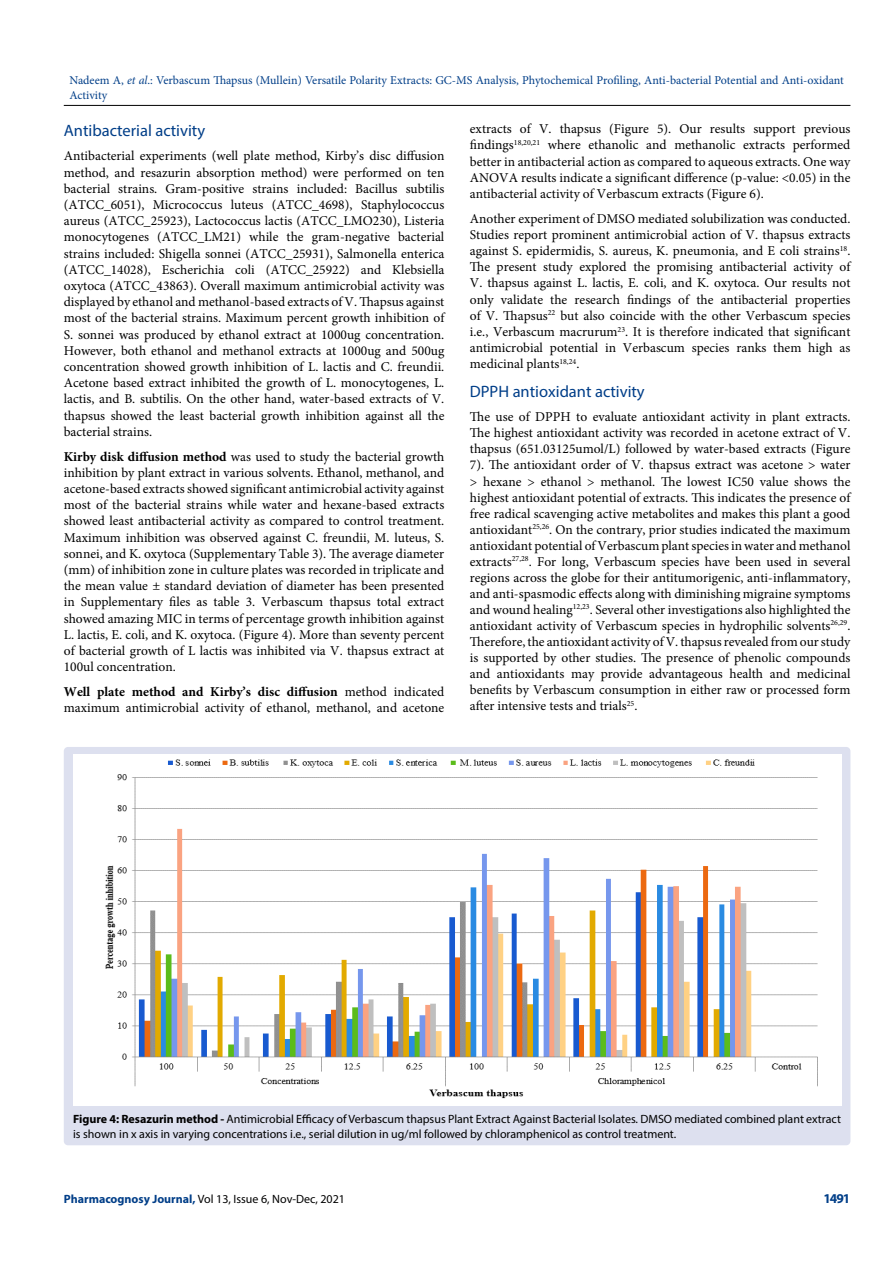
<style>
.page{position:relative;width:893px;height:1263px;background:#fff}
.page>*{position:absolute;margin:0;border:0;box-sizing:border-box;transform-origin:0 0}
.t1{font:16.5px "Myriad Pro";color:#003e88}
.t2{font:13.5px/16.2px "Minion Pro";color:#000;text-align:justify}
.t3{font:700 13.5px "Myriad Pro";color:#003e88}
.t4{font:12px/14.4px "Myriad Pro";color:#000}
.t5{font:12px/14.4px "Minion Pro";color:#003e88}
.s1{font-style:italic}
.s2{font-weight:700}
.s3{font-weight:700;color:#003e88}
</style>
<div class="page">
<hr style="left:64px;top:105px;width:786px;height:1px;background:#000">
<div style="left:64px;top:747px;width:786px;height:398px;background:#dde0ef;border-radius:4px"></div>
<img style="left:73px;top:754px;width:768px;height:352px">
<p class="t5" style="left:69px;top:73px;width:776px">Nadeem A, <span class="s1">et al</span>.: Verbascum Thapsus (Mullein) Versatile Polarity Extracts: GC-MS Analysis, Phytochemical Profiling, Anti-bacterial Potential and Anti-oxidant<br>Activity</p>
<p class="t1" style="left:64px;top:120px;width:143px">Antibacterial activity</p>
<p class="t2" style="left:64px;top:148px;width:382px">Antibacterial experiments (well plate method, Kirby’s disc diffusion method, and resazurin absorption method) were performed on ten bacterial strains. Gram-positive strains included: Bacillus subtilis (ATCC_6051), Micrococcus luteus (ATCC_4698), Staphylococcus aureus (ATCC_25923), Lactococcus lactis (ATCC_LMO230), Listeria monocytogenes (ATCC_LM21) while the gram-negative bacterial strains included: Shigella sonnei (ATCC_25931), Salmonella enterica (ATCC_14028), Escherichia coli (ATCC_25922) and Klebsiella oxytoca (ATCC_43863). Overall maximum antimicrobial activity was displayed by ethanol and methanol-based extracts of V. Thapsus against most of the bacterial strains. Maximum percent growth inhibition of S. sonnei was produced by ethanol extract at 1000ug concentration.<br>However, both ethanol and methanol extracts at 1000ug and 500ug concentration showed growth inhibition of L. lactis and C. freundii.<br>Acetone based extract inhibited the growth of L. monocytogenes, L. lactis, and B. subtilis. On the other hand, water-based extracts of V. thapsus showed the least bacterial growth inhibition against all the bacterial strains.</p>
<p class="t2" style="left:64px;top:448px;width:382px"><span class="s2">Kirby disk diffusion method</span> was used to study the bacterial growth inhibition by plant extract in various solvents. Ethanol, methanol, and acetone-based extracts showed significant antimicrobial activity against most of the bacterial strains while water and hexane-based extracts showed least antibacterial activity as compared to control treatment.<br>Maximum inhibition was observed against C. freundii, M. luteus, S. sonnei, and K. oxytoca (Supplementary Table 3). The average diameter (mm) of inhibition zone in culture plates was recorded in triplicate and the mean value ± standard deviation of diameter has been presented in Supplementary files as table 3. Verbascum thapsus total extract showed amazing MIC in terms of percentage growth inhibition against L. lactis, E. coli, and K. oxytoca. (Figure 4). More than seventy percent of bacterial growth of L lactis was inhibited via V. thapsus extract at 100ul concentration.</p>
<p class="t2" style="left:64px;top:683px;width:382px"><span class="s2">Well plate method and Kirby’s disc diffusion</span> method indicated maximum antimicrobial activity of ethanol, methanol, and acetone</p>
<p class="t2" style="left:470px;top:121px;width:382px">extracts of V. thapsus (Figure 5). Our results support previous findings<sup>18,20,21</sup> where ethanolic and methanolic extracts performed better in antibacterial action as compared to aqueous extracts. One way ANOVA results indicate a significant difference (p-value: &lt;0.05) in the antibacterial activity of Verbascum extracts (Figure 6).</p>
<p class="t2" style="left:470px;top:210px;width:382px">Another experiment of DMSO mediated solubilization was conducted.<br>Studies report prominent antimicrobial action of V. thapsus extracts against S. epidermidis, S. aureus, K. pneumonia, and E coli strains<sup>18</sup>.<br>The present study explored the promising antibacterial activity of V. thapsus against L. lactis, E. coli, and K. oxytoca. Our results not only validate the research findings of the antibacterial properties of V. Thapsus<sup>22</sup> but also coincide with the other Verbascum species i.e., Verbascum macrurum<sup>23</sup>. It is therefore indicated that significant antimicrobial potential in Verbascum species ranks them high as medicinal plants<sup>18,24</sup>.</p>
<p class="t1" style="left:470px;top:381px;width:176px">DPPH antioxidant activity</p>
<p class="t2" style="left:470px;top:409px;width:382px">The use of DPPH to evaluate antioxidant activity in plant extracts.<br>The highest antioxidant activity was recorded in acetone extract of V. thapsus (651.03125umol/L) followed by water-based extracts (Figure 7). The antioxidant order of V. thapsus extract was acetone &gt; water &gt; hexane &gt; ethanol &gt; methanol. The lowest IC50 value shows the highest antioxidant potential of extracts. This indicates the presence of free radical scavenging active metabolites and makes this plant a good antioxidant<sup>25,26</sup>. On the contrary, prior studies indicated the maximum antioxidant potential of Verbascum plant species in water and methanol extracts<sup>27,28</sup>. For long, Verbascum species have been used in several regions across the globe for their antitumorigenic, anti-inflammatory, and anti-spasmodic effects along with diminishing migraine symptoms and wound healing<sup>12,23</sup>. Several other investigations also highlighted the antioxidant activity of Verbascum species in hydrophilic solvents<sup>26,29</sup>.<br>Therefore, the antioxidant activity of V. thapsus revealed from our study is supported by other studies. The presence of phenolic compounds and antioxidants may provide advantageous health and medicinal benefits by Verbascum consumption in either raw or processed form after intensive tests and trials<sup>25</sup>.</p>
<p class="t4" style="left:73px;top:1112px;width:769px"><span class="s2">Figure 4: Resazurin method -</span> Antimicrobial Efficacy of Verbascum thapsus Plant Extract Against Bacterial Isolates. DMSO mediated combined plant extract is shown in x axis in varying concentrations i.e., serial dilution in ug/ml followed by chloramphenicol as control treatment.</p>
<p class="t4" style="left:64px;top:1191px;width:283px"><span class="s3">Pharmacognosy Journal,</span> Vol 13, Issue 6, Nov-Dec, 2021</p>
<p class="t3" style="left:823px;top:1189px;width:29px">1491</p>
</div>
